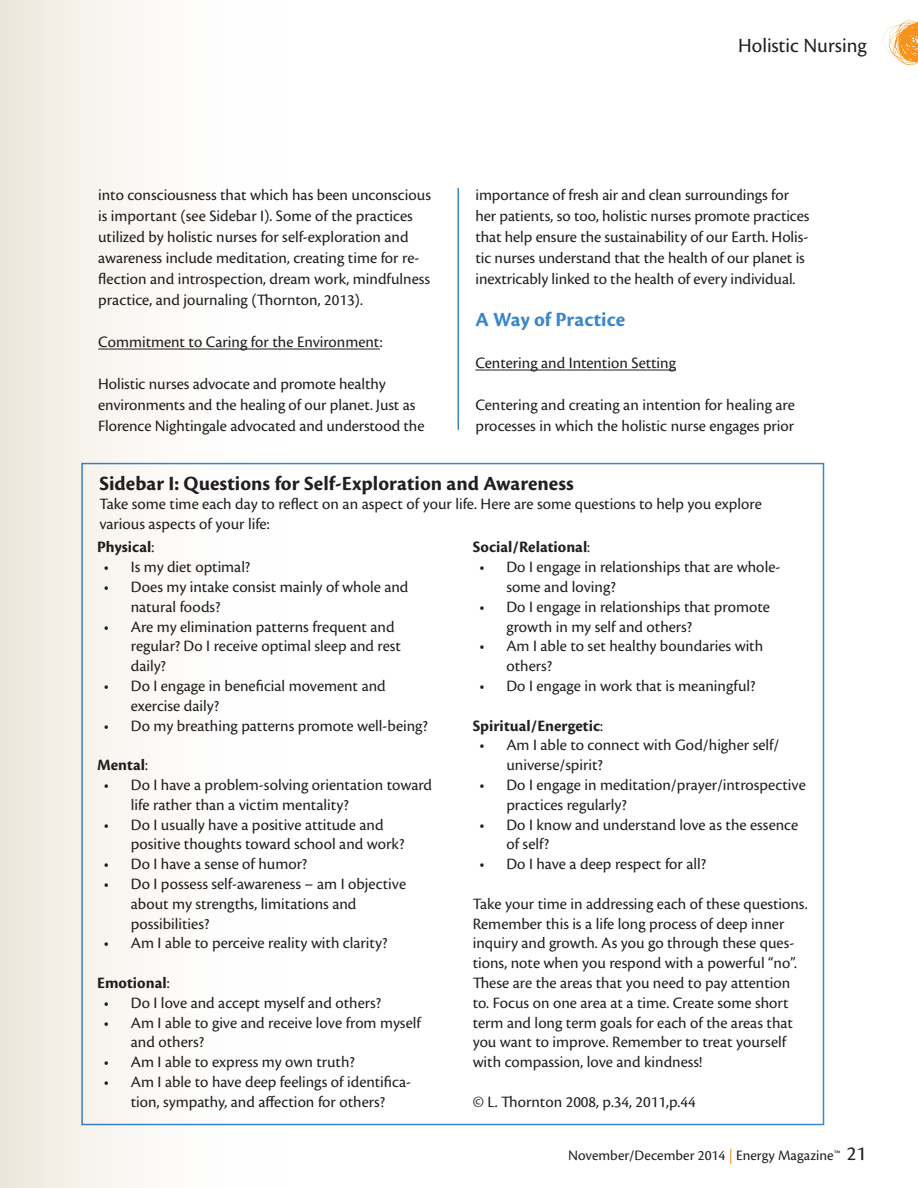
<style>
.page{position:relative;width:918px;height:1188px;background:#fff}
.page>*{position:absolute;margin:0;border:0;box-sizing:border-box;transform-origin:0 0}
.t1{font:700 21px "Cronos Pro";letter-spacing:.005em;color:#231f20}
.t2{font:21px "Cronos Pro";color:#231f20}
.t3{font:700 21px "Cronos Pro";color:#3b87c7}
.t4{font:16.5px/19.8px "Cronos Pro";color:#231f20}
.t5{font:700 16.5px "Cronos Pro";letter-spacing:.005em;color:#231f20}
.t6{font:15px "Cronos Pro";color:#231f20}
.s1{font-weight:400}
.s2{color:#f7931d}
.s3{font-size:21px}
</style>
<div class="page">
<svg style="left:883px;top:20px;width:35px;height:45px"></svg>
<hr style="left:458px;top:188px;width:1px;height:242px;background:#3b87c7">
<hr style="left:98px;top:349px;width:282px;height:1px;background:#231f20">
<hr style="left:475px;top:370px;width:201px;height:1px;background:#231f20">
<div style="left:1px;top:0;width:338px;height:1188px;background:linear-gradient(to right,#f0ebe2,#fff)"></div>
<p class="t2" style="left:738px;top:34px;width:130px">Holistic Nursing</p>
<p class="t4" style="left:98px;top:185px;width:334px;line-height:21px">into consciousness that which has been unconscious is important (see Sidebar I). Some of the practices utilized by holistic nurses for self-exploration and awareness include meditation, creating time for re&shy;flection and introspection, dream work, mindfulness practice, and journaling (Thornton, 2013).</p>
<p class="t4" style="left:98px;top:332px;width:286px">Commitment to Caring for the Environment:</p>
<p class="t4" style="left:98px;top:374px;width:328px;line-height:21px">Holistic nurses advocate and promote healthy environments and the healing of our planet. Just as<br>Florence Nightingale advocated and understood the</p>
<p class="t4" style="left:475px;top:185px;width:335px;line-height:21px">importance of fresh air and clean surroundings for her patients, so too, holistic nurses promote practices that help ensure the sustainability of our Earth. Holis&shy;tic nurses understand that the health of our planet is inextricably linked to the health of every individual.</p>
<p class="t3" style="left:475px;top:308px;width:151px">A Way of Practice</p>
<p class="t4" style="left:475px;top:353px;width:202px">Centering and Intention Setting</p>
<p class="t4" style="left:475px;top:395px;width:321px;line-height:21px">Centering and creating an intention for healing are processes in which the holistic nurse engages prior</p>
<p class="t1" style="left:99px;top:471px;width:476px">Sidebar I: Questions for Self-Exploration and Awareness</p>
<p class="t4" style="left:99px;top:494px;width:664px">Take some time each day to reflect on an aspect of your life. Here are some questions to help you explore</p>
<p class="t4" style="left:99px;top:514px;width:172px">various aspects of your life:</p>
<p class="t5" style="left:97px;top:538px;width:59px">Physical<span class="s1">:</span></p>
<p class="t4" style="left:104px;top:557px;width:148px">• Is my diet optimal?</p>
<p class="t4" style="left:131px;top:577px;width:279px;text-indent:-27px">• Does my intake consist mainly of whole and natural foods?</p>
<p class="t4" style="left:131px;top:617px;width:272px;text-indent:-27px">• Are my elimination patterns frequent and regular? Do I receive optimal sleep and rest daily?</p>
<p class="t4" style="left:131px;top:676px;width:256px;text-indent:-27px">• Do I engage in beneficial movement and exercise daily?</p>
<p class="t4" style="left:104px;top:716px;width:326px">• Do my breathing patterns promote well-being?</p>
<p class="t5" style="left:97px;top:756px;width:53px">Mental<span class="s1">:</span></p>
<p class="t4" style="left:131px;top:775px;width:303px;text-indent:-27px">• Do I have a problem-solving orientation toward life rather than a victim mentality?</p>
<p class="t4" style="left:131px;top:815px;width:275px;text-indent:-27px">• Do I usually have a positive attitude and positive thoughts toward school and work?</p>
<p class="t4" style="left:104px;top:854px;width:205px">• Do I have a sense of humor?</p>
<p class="t4" style="left:131px;top:874px;width:277px;text-indent:-27px">• Do I possess self-awareness – am I objective about my strengths, limitations and possibilities?</p>
<p class="t4" style="left:104px;top:933px;width:285px">• Am I able to perceive reality with clarity?</p>
<p class="t5" style="left:97px;top:973px;width:74px">Emotional<span class="s1">:</span></p>
<p class="t4" style="left:104px;top:993px;width:279px">• Do I love and accept myself and others?</p>
<p class="t4" style="left:131px;top:1013px;width:291px;text-indent:-27px">• Am I able to give and receive love from myself and others?</p>
<p class="t4" style="left:104px;top:1052px;width:252px">• Am I able to express my own truth?</p>
<p class="t4" style="left:104px;top:1072px;width:309px;text-align:center">• Am I able to have deep feelings of identifica&shy;tion, sympathy, and affection for others?</p>
<p class="t5" style="left:473px;top:538px;width:119px">Social/Relational<span class="s1">:</span></p>
<p class="t4" style="left:506px;top:557px;width:276px;text-indent:-27px">• Do I engage in relationships that are whole&shy;some and loving?</p>
<p class="t4" style="left:506px;top:597px;width:265px;text-indent:-27px">• Do I engage in relationships that promote growth in my self and others?</p>
<p class="t4" style="left:506px;top:636px;width:258px;text-indent:-27px">• Am I able to set healthy boundaries with others?</p>
<p class="t4" style="left:479px;top:676px;width:278px">• Do I engage in work that is meaningful?</p>
<p class="t5" style="left:473px;top:716px;width:132px">Spiritual/Energetic<span class="s1">:</span></p>
<p class="t4" style="left:506px;top:735px;width:274px;text-indent:-27px">• Am I able to connect with God/higher self/ universe/spirit?</p>
<p class="t4" style="left:506px;top:775px;width:301px;text-indent:-27px">• Do I engage in meditation/prayer/introspective practices regularly?</p>
<p class="t4" style="left:506px;top:815px;width:293px;text-indent:-27px">• Do I know and understand love as the essence of self?</p>
<p class="t4" style="left:479px;top:854px;width:228px">• Do I have a deep respect for all?</p>
<p class="t4" style="left:473px;top:894px;width:336px">Take your time in addressing each of these questions.<br>Remember this is a life long process of deep inner inquiry and growth. As you go through these ques&shy;tions, note when you respond with a powerful “no”.<br>These are the areas that you need to pay attention to. Focus on one area at a time. Create some short term and long term goals for each of the areas that you want to improve. Remember to treat yourself with compassion, love and kindness!</p>
<p class="t4" style="left:473px;top:1092px;width:224px">© L. Thornton 2008, p.34, 2011,p.44</p>
<p class="t6" style="left:568px;top:1146px;width:300px">November/December 2014 <span class="s2">|</span> Energy Magazine™ <span class="s3">21</span></p>
</div>
